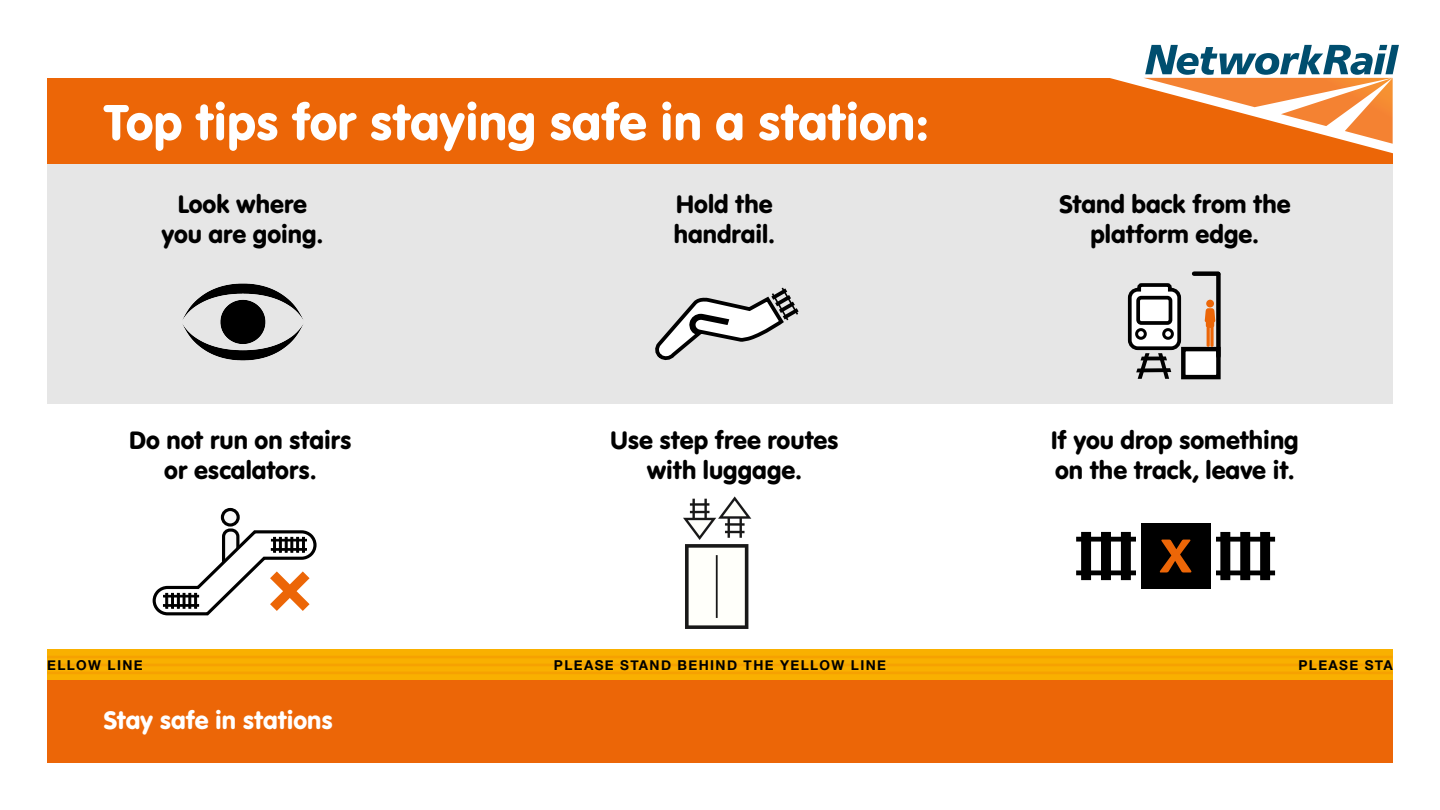
<style>
.page{position:relative;width:1440px;height:810px;background:#fff}
.page>*{position:absolute;margin:0;border:0;box-sizing:border-box;transform-origin:0 0}
.t1{font:52.5px "VAG Rundschrift D";color:#fff}
.t2{font:26.25px/30px "VAG Rundschrift D";color:#000;text-align:center}
.t3{font:26.25px "VAG Rundschrift D";letter-spacing:-.005em;color:#fff}
.t4{font:700 13.65px "Helvetica Neue";letter-spacing:.1em;color:#000}
</style>
<div class="page">
<div style="left:47px;top:78px;width:1346px;height:326px;background:#e6e6e6"></div>
<div style="left:47px;top:671px;width:1346px;height:92px;background:#ec6607"></div>
<div style="left:47px;top:78px;width:1346px;height:86px;background:#ec6607"></div>
<div style="left:47px;top:650px;width:1346px;height:30px;background:#f9b000"></div>
<hr style="left:47px;top:656px;width:1346px;height:2px;background:#ec6607">
<hr style="left:47px;top:664px;width:1346px;height:2px;background:#ec6607">
<hr style="left:47px;top:672px;width:1346px;height:2px;background:#ec6607">
<img style="left:182px;top:283px;width:121px;height:78px">
<div style="left:1141px;top:523px;width:69px;height:66px;background:#000"></div>
<svg style="left:1076px;top:532px;width:199px;height:48px"></svg>
<svg style="left:1127px;top:283px;width:56px;height:96px"></svg>
<div style="left:1183px;top:349px;width:35px;height:28px;background:#fff"></div>
<div style="left:1181px;top:347px;width:40px;height:32px;border:4px solid #000"></div>
<div style="left:1194px;top:271px;width:24px;height:5px;background:#000"></div>
<div style="left:1216px;top:274px;width:5px;height:82px;background:#000"></div>
<div style="left:1206px;top:300px;width:8px;height:7px;background:#ec6607;border-radius:50%"></div>
<div style="left:1206px;top:308px;width:8px;height:20px;background:#ec6607;border-radius:2px"></div>
<hr style="left:1207px;top:326px;width:3px;height:21px;background:#ec6607;border-radius:2px">
<svg style="left:1210px;top:326px;width:4px;height:21px"></svg>
<svg style="left:1205px;top:309px;width:10px;height:13px"></svg>
<img style="left:683px;top:497px;width:69px;height:131px">
<svg style="left:655px;top:288px;width:144px;height:73px"></svg>
<div style="left:222px;top:528px;width:17px;height:44px;border:3px solid #000;border-radius:7px"></div>
<svg style="left:222px;top:509px;width:16px;height:16px"></svg>
<div style="left:221px;top:508px;width:19px;height:19px;border:3px solid #000;border-radius:50%"></div>
<svg style="left:152px;top:529px;width:165px;height:87px"></svg>
<div style="left:285px;top:537px;width:3px;height:16px;border:1px solid #000"></div>
<svg style="left:1110px;top:45px;width:289px;height:109px"></svg>
<p class="t1" style="left:104px;top:91px;width:827px">Top tips for staying safe in a station:</p>
<p class="t2" style="left:161px;top:189px;width:164px">Look where you are going.</p>
<p class="t2" style="left:674px;top:189px;width:103px;text-align:left">Hold the handrail.</p>
<p class="t2" style="left:129px;top:425px;width:224px">Do not run on stairs or escalators.</p>
<p class="t2" style="left:610px;top:425px;width:230px">Use step free routes with luggage.</p>
<p class="t2" style="left:1059px;top:190px;width:233px">Stand back from the platform edge.</p>
<p class="t2" style="left:1051px;top:425px;width:249px;text-align:left">If you drop something on the track, leave it.</p>
<p class="t4" style="left:47px;top:655px;width:97px">ELLOW LINE</p>
<p class="t4" style="left:554px;top:655px;width:334px">PLEASE STAND BEHIND THE YELLOW LINE</p>
<p class="t4" style="left:1298px;top:655px;width:96px">PLEASE STA</p>
<p class="t3" style="left:104px;top:704px;width:231px">Stay safe in stations</p>
</div>
